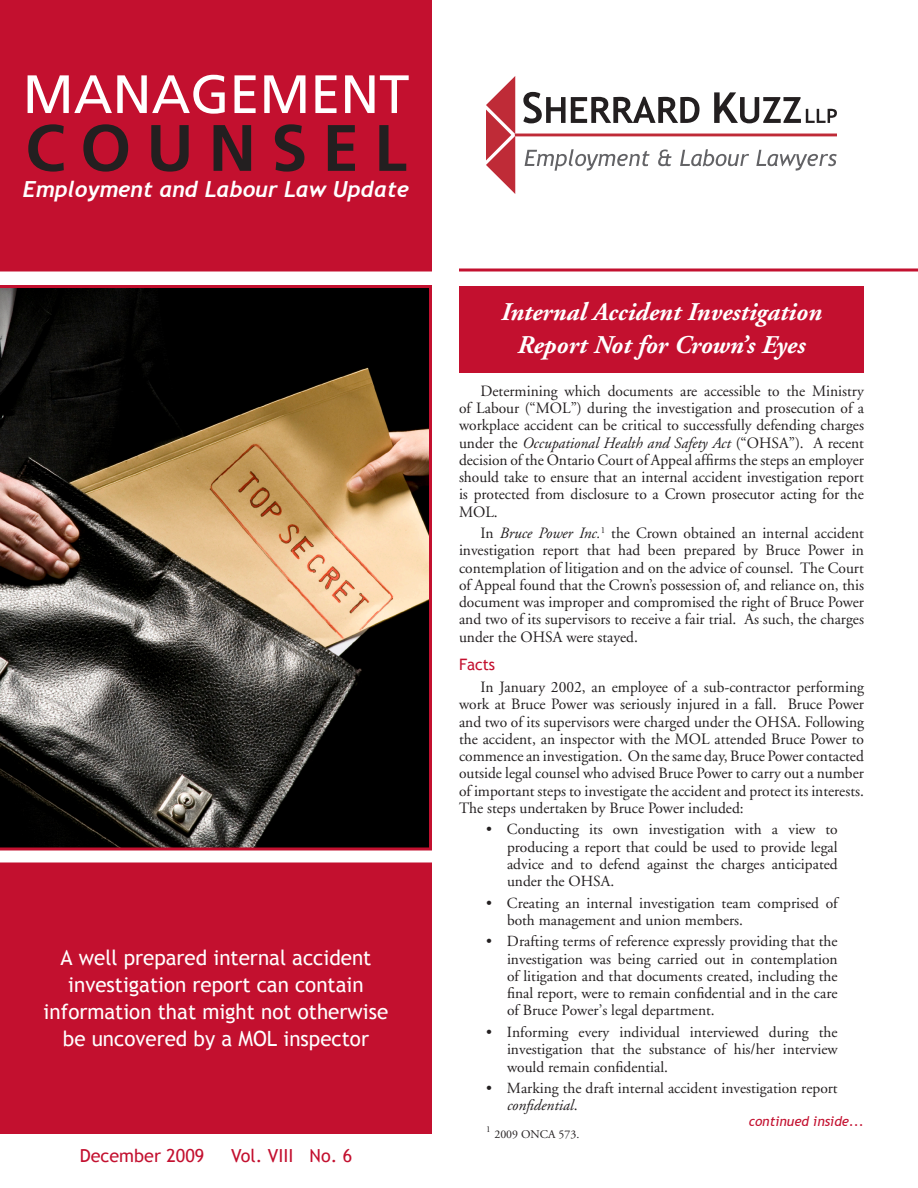
<style>
.page{position:relative;width:918px;height:1188px;background:#fff}
.page>*{position:absolute;margin:0;border:0;box-sizing:border-box;transform-origin:0 0}
.t1{font:700 65.55px "Frutiger";letter-spacing:.23em;color:#231f20}
.t2{font:54px "Frutiger";color:#fff}
.t3{font:italic 700 25.5px "Adobe Garamond";color:#fff}
.t4{font:italic 700 22.2px "Trebuchet";color:#fff}
.Red_Subheading_Text{font:21px/27px "Trebuchet MS";color:#fff;text-align:center}
.t5{font:18px "Trebuchet MS";color:#c3102f}
.Main_Text{font:15.75px/17.2px "Adobe Garamond";color:#231f20;text-align:justify}
.Red_Subheading_Text-2{font:15.75px "Trebuchet MS";color:#c3102f}
.Main_Subheading_Text{font:15.45px/17.2px "Adobe Garamond";color:#231f20;text-align:justify}
.t6{font:italic 13.5px "Trebuchet MS";color:#c3102f}
.Main_Subheading_Text-2{font:11.7px "Adobe Garamond";color:#231f20}
.s1{font-style:italic}
</style>
<div class="page">
<div style="left:459px;top:286px;width:405px;height:87px;background:#c3102f"></div>
<hr style="left:515px;top:134px;width:322px;height:2px;background:#bf2b37">
<svg style="left:523px;top:92px;width:177px;height:31px"></svg>
<svg style="left:714px;top:92px;width:123px;height:31px"></svg>
<svg style="left:486px;top:76px;width:29px;height:118px"></svg>
<svg style="left:525px;top:149px;width:125px;height:22px"></svg>
<svg style="left:658px;top:150px;width:14px;height:16px"></svg>
<svg style="left:680px;top:149px;width:69px;height:17px"></svg>
<svg style="left:756px;top:150px;width:81px;height:21px"></svg>
<div style="left:0;top:0;width:432px;height:272px;background:#c3102f"></div>
<svg style="left:459px;top:268px;width:459px;height:4px;background:#d14b62"></svg>
<div style="left:2px;top:864px;width:428px;height:268px;background:#c3102f"></div>
<div style="left:0;top:862px;width:432px;height:272px;border:3px solid #c3102f"></div>
<svg style="left:0;top:285px;width:432px;height:565px;background:#534537"></svg>
<p class="t2" style="left:23px;top:63px;width:388px">MANAGEMENT</p>
<p class="t1" style="left:25px;top:110px;width:383px">COUNSEL</p>
<p class="t4" style="left:23px;top:176px;width:388px">Employment and Labour Law Update</p>
<p class="Red_Subheading_Text" style="left:44px;top:945px;width:346px">A well prepared internal accident investigation report can contain information that might not otherwise be uncovered by a MOL inspector</p>
<p class="t5" style="left:80px;top:1145px;width:126px">December 2009</p>
<p class="t5" style="left:231px;top:1145px;width:122px">Vol. VIII No. 6</p>
<p class="t3" style="left:501px;top:298px;width:322px">Internal Accident Investigation</p>
<p class="t3" style="left:518px;top:331px;width:289px">Report Not for Crown’s Eyes</p>
<p class="Main_Text" style="left:459px;top:383px;width:407px;text-indent:22px">Determining which documents are accessible to the Ministry of Labour (“MOL”) during the investigation and prosecution of a workplace accident can be critical to successfully defending charges under the <span class="s1">Occupational Health and Safety Act</span> (“OHSA”). A recent decision of the Ontario Court of Appeal affirms the steps an employer should take to ensure that an internal accident investigation report is protected from disclosure to a Crown prosecutor acting for the MOL.</p>
<p class="Main_Text" style="left:459px;top:525px;width:407px;text-indent:22px">In <span class="s1">Bruce Power Inc.</span><sup>1</sup> the Crown obtained an internal accident investigation report that had been prepared by Bruce Power in contemplation of litigation and on the advice of counsel. The Court of Appeal found that the Crown’s possession of, and reliance on, this document was improper and compromised the right of Bruce Power and two of its supervisors to receive a fair trial. As such, the charges under the OHSA were stayed.</p>
<p class="Red_Subheading_Text-2" style="left:459px;top:656px;width:38px">Facts</p>
<p class="Main_Text" style="left:459px;top:679px;width:407px;text-indent:22px">In January 2002, an employee of a sub-contractor performing work at Bruce Power was seriously injured in a fall. Bruce Power and two of its supervisors were charged under the OHSA. Following the accident, an inspector with the MOL attended Bruce Power to commence an investigation. On the same day, Bruce Power contacted outside legal counsel who advised Bruce Power to carry out a number of important steps to investigate the accident and protect its interests.<br>The steps undertaken by Bruce Power included:</p>
<p class="Main_Subheading_Text" style="left:507px;top:821px;width:332px;text-indent:-21px">• Conducting its own investigation with a view to producing a report that could be used to provide legal advice and to defend against the charges anticipated under the OHSA.</p>
<p class="Main_Subheading_Text" style="left:507px;top:895px;width:332px;text-indent:-21px">• Creating an internal investigation team comprised of both management and union members.</p>
<p class="Main_Subheading_Text" style="left:507px;top:933px;width:332px;text-indent:-21px">• Drafting terms of reference expressly providing that the investigation was being carried out in contemplation of litigation and that documents created, including the final report, were to remain confidential and in the care of Bruce Power’s legal department.</p>
<p class="Main_Subheading_Text" style="left:507px;top:1024px;width:332px;text-indent:-21px">• Informing every individual interviewed during the investigation that the substance of his/her interview would remain confidential.</p>
<p class="Main_Subheading_Text" style="left:507px;top:1080px;width:332px;text-indent:-21px">• Marking the draft internal accident investigation report <span class="s1">confidential</span>.</p>
<p class="t6" style="left:749px;top:1113px;width:117px">continued inside...</p>
<p class="Main_Subheading_Text-2" style="left:486px;top:1128px;width:95px"><sup>1</sup> 2009 ONCA 573.</p>
</div>
